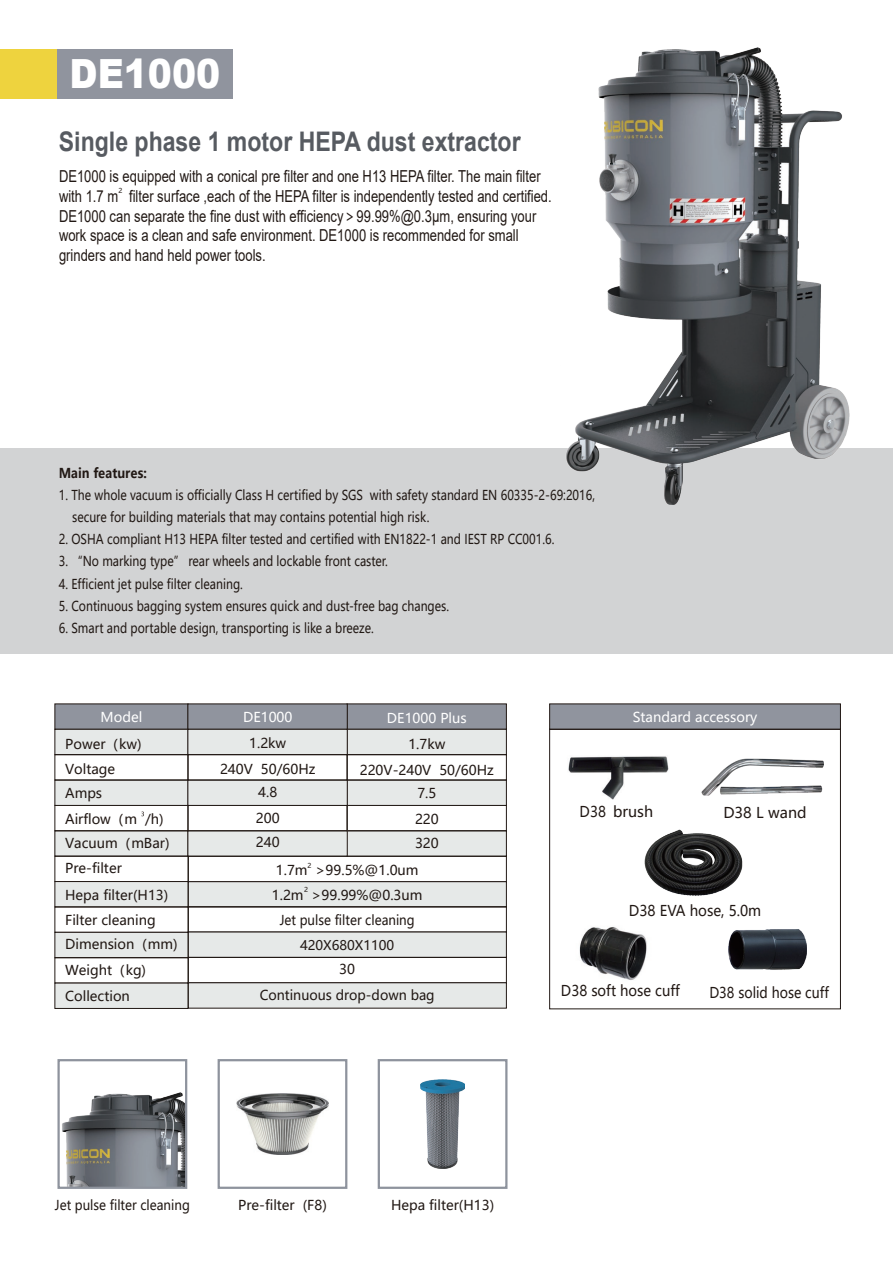
<style>
.page{position:relative;width:893px;height:1263px;background:#fff}
.page>*{position:absolute;margin:0;border:0;box-sizing:border-box;transform-origin:0 0}
.t1{font:900 40.2px "Arial";color:#fff;scale:.9 1}
.t2{font:700 27px "Arial";color:#575b61;scale:.85 1}
.t3{font:16.5px/19.8px "Arial";color:#211814;scale:.79 1}
.t4{font:14.7px "Microsoft Ya Hei";color:#211814;scale:.92 1}
.t5{font:14.7px "Microsoft Ya Hei";color:#211814;scale:.88 1}
.t6{font:14.7px "Microsoft Ya Hei";color:#211814;scale:.94 1}
.t7{font:14.7px "Microsoft Ya Hei";color:#211814}
.t8{font:13.5px/22.2px "Microsoft Ya Hei";color:#211814;scale:.83 1}
.t9{font:13.5px/25.5px "Microsoft Ya Hei";color:#211814}
.t10{font:13.5px "Microsoft Ya Hei";color:#211814;scale:.91 1}
.t11{font:13.5px "Microsoft Ya Hei";color:#fff}
.t12{font:700 13.5px "Microsoft Ya Hei";color:#211814;scale:.9 1}
.t13{font:13.2px "Microsoft Ya Hei";color:#211814}
.t14{font:6.75px "Microsoft Ya Hei";color:#211814}
.s1{font-family:"Microsoft Ya Hei"}
</style>
<div class="page">
<div style="left:0;top:49px;width:57px;height:50px;background:#eed33e"></div>
<div style="left:57px;top:49px;width:176px;height:50px;background:#90949e"></div>
<div style="left:0;top:448px;width:893px;height:206px;background:#d2d3d4"></div>
<img style="left:62px;top:1093px;width:122px;height:93px">
<div style="left:57px;top:1059px;width:130px;height:130px;border:2px solid #8e939d"></div>
<div style="left:378px;top:1059px;width:129px;height:130px;border:2px solid #8e939d"></div>
<img style="left:421px;top:1080px;width:43px;height:88px">
<img style="left:237px;top:1094px;width:91px;height:60px">
<div style="left:218px;top:1059px;width:129px;height:130px;border:2px solid #8e939d"></div>
<img style="left:579px;top:927px;width:68px;height:53px">
<div style="left:549px;top:703px;width:292px;height:27px;background:#90949e"></div>
<div style="left:549px;top:729px;width:292px;height:280px;border:1px solid #211814"></div>
<img style="left:644px;top:829px;width:99px;height:67px">
<img style="left:728px;top:929px;width:79px;height:41px">
<img style="left:568px;top:756px;width:101px;height:44px">
<img style="left:701px;top:758px;width:123px;height:38px">
<div style="left:55px;top:831px;width:133px;height:25px;background:#e6e9e8"></div>
<div style="left:55px;top:703px;width:133px;height:27px;background:#90949e"></div>
<div style="left:55px;top:729px;width:133px;height:26px;background:#e6e9e8;border:1px solid #211814"></div>
<div style="left:55px;top:856px;width:133px;height:26px;border:1px solid #211814"></div>
<div style="left:55px;top:805px;width:133px;height:26px;border:1px solid #211814"></div>
<div style="left:55px;top:881px;width:133px;height:26px;background:#e6e9e8;border:1px solid #211814"></div>
<div style="left:55px;top:906px;width:133px;height:27px;border:1px solid #211814"></div>
<div style="left:55px;top:932px;width:133px;height:26px;background:#e6e9e8;border:1px solid #211814"></div>
<div style="left:55px;top:957px;width:133px;height:26px;border:1px solid #211814"></div>
<div style="left:55px;top:983px;width:133px;height:26px;background:#e6e9e8;border:1px solid #211814"></div>
<div style="left:55px;top:780px;width:133px;height:26px;background:#e6e9e8;border:1px solid #211814"></div>
<div style="left:55px;top:754px;width:133px;height:26px;border:1px solid #211814"></div>
<svg style="left:141px;top:811px;width:3px;height:5px"></svg>
<div style="left:347px;top:831px;width:159px;height:25px;background:#e6e9e8"></div>
<div style="left:347px;top:703px;width:160px;height:27px;background:#90949e"></div>
<div style="left:347px;top:729px;width:160px;height:26px;background:#e6e9e8;border:1px solid #211814"></div>
<div style="left:347px;top:805px;width:160px;height:26px;border:1px solid #211814"></div>
<div style="left:347px;top:780px;width:160px;height:26px;background:#e6e9e8;border:1px solid #211814"></div>
<div style="left:347px;top:754px;width:160px;height:26px;border:1px solid #211814"></div>
<div style="left:188px;top:831px;width:159px;height:25px;background:#e6e9e8"></div>
<div style="left:187px;top:703px;width:161px;height:27px;background:#90949e"></div>
<div style="left:187px;top:729px;width:161px;height:26px;background:#e6e9e8;border:1px solid #211814"></div>
<div style="left:187px;top:805px;width:161px;height:26px;border:1px solid #211814"></div>
<div style="left:187px;top:780px;width:161px;height:26px;background:#e6e9e8;border:1px solid #211814"></div>
<div style="left:187px;top:754px;width:161px;height:26px;border:1px solid #211814"></div>
<div style="left:188px;top:856px;width:319px;height:26px;border:1px solid #211814"></div>
<div style="left:188px;top:881px;width:319px;height:26px;background:#e6e9e8;border:1px solid #211814"></div>
<div style="left:188px;top:906px;width:319px;height:26px;border:1px solid #211814"></div>
<div style="left:188px;top:932px;width:319px;height:26px;background:#e6e9e8"></div>
<div style="left:188px;top:957px;width:319px;height:26px;border:1px solid #211814"></div>
<div style="left:188px;top:982px;width:319px;height:26px;background:#e6e9e8;border:1px solid #211814"></div>
<img style="left:566px;top:48px;width:284px;height:457px">
<h1 class="t1" style="left:70px;top:44px;width:169px">DE1000</h1>
<h2 class="t2" style="left:59px;top:123px;width:545px">Single phase 1 motor HEPA dust extractor</h2>
<p class="t3" style="left:59px;top:166px;width:625px">DE1000 is equipped with a conical pre filter and one H13 HEPA filter. The main filter with 1.7 m filter surface ,each of the HEPA filter is independently tested and certified.<br>DE1000 can separate the fine dust with efficiency<span class="s1">＞</span>99.99%@0.3μm, ensuring your work space is a clean and safe environment. DE1000 is recommended for small grinders and hand held power tools.</p>
<p class="t14" style="left:119px;top:186px;width:5px">2</p>
<p class="t12" style="left:59px;top:463px;width:99px">Main features:</p>
<p class="t8" style="left:72px;top:483px;width:632px;text-indent:-13px">1. The whole vacuum is officially Class H certified by SGS with safety standard EN 60335-2-69:2016, secure for building materials that may contains potential high risk.</p>
<p class="t8" style="left:59px;top:528px;width:599px">2. OSHA compliant H13 HEPA filter tested and certified with EN1822-1 and IEST RP CC001.6.</p>
<p class="t8" style="left:59px;top:550px;width:398px">3. “No marking type” rear wheels and lockable front caster.</p>
<p class="t8" style="left:59px;top:572px;width:223px">4. Efficient jet pulse filter cleaning.</p>
<p class="t8" style="left:59px;top:594px;width:472px">5. Continuous bagging system ensures quick and dust-free bag changes.</p>
<p class="t8" style="left:59px;top:617px;width:381px">6. Smart and portable design, transporting is like a breeze.</p>
<p class="t11" style="left:101px;top:708px;width:43px">Model</p>
<p class="t11" style="left:633px;top:708px;width:126px">Standard accessory</p>
<p class="t9" style="left:65px;top:756px;width:52px">Voltage</p>
<p class="t11" style="left:243px;top:708px;width:51px">DE1000</p>
<p class="t11" style="left:387px;top:709px;width:81px">DE1000 Plus</p>
<p class="t9" style="left:249px;top:730px;width:39px">1.2kw</p>
<p class="t9" style="left:256px;top:779px;width:25px">4.8<br>200</p>
<p class="t9" style="left:65px;top:731px;width:78px">Power（kw)</p>
<p class="t9" style="left:408px;top:731px;width:39px">1.7kw</p>
<p class="t9" style="left:415px;top:780px;width:25px">7.5<br>220</p>
<p class="t9" style="left:220px;top:756px;width:97px">240V 50/60Hz</p>
<p class="t9" style="left:360px;top:757px;width:136px">220V-240V 50/60Hz</p>
<p class="t9" style="left:65px;top:780px;width:100px">Amps<br>Airflow（m /h)</p>
<p class="t4" style="left:580px;top:802px;width:81px">D38 brush</p>
<p class="t7" style="left:723px;top:803px;width:85px">D38 L wand</p>
<p class="t9" style="left:65px;top:830px;width:106px">Vacuum（mBar)</p>
<p class="t9" style="left:256px;top:829px;width:25px">240</p>
<p class="t9" style="left:415px;top:830px;width:25px">320</p>
<p class="t9" style="left:65px;top:855px;width:58px">Pre-filter</p>
<p class="t14" style="left:308px;top:860px;width:5px">2</p>
<p class="t9" style="left:276px;top:857px;width:144px">1.7m &gt;99.5%@1.0um</p>
<p class="t9" style="left:65px;top:881px;width:105px">Hepa filter(H13)</p>
<p class="t9" style="left:65px;top:906px;width:92px">Filter cleaning</p>
<p class="t14" style="left:304px;top:885px;width:5px">2</p>
<p class="t9" style="left:272px;top:882px;width:152px">1.2m &gt;99.99%@0.3um</p>
<p class="t10" style="left:280px;top:911px;width:150px">Jet pulse filter cleaning</p>
<p class="t6" style="left:629px;top:901px;width:142px">D38 EVA hose, 5.0m</p>
<p class="t9" style="left:65px;top:931px;width:114px">Dimension（mm)<br>Weight（kg)<br>Collection</p>
<p class="t13" style="left:300px;top:936px;width:96px">420X680X1100</p>
<p class="t9" style="left:260px;top:956px;width:176px;line-height:26.2px;text-align:center">30<br>Continuous drop-down bag</p>
<p class="t4" style="left:561px;top:981px;width:131px">D38 soft hose cuff</p>
<p class="t5" style="left:709px;top:982px;width:137px">D38 solid hose cuff</p>
<p class="t10" style="left:55px;top:1196px;width:150px">Jet pulse filter cleaning</p>
<p class="t9" style="left:238px;top:1192px;width:90px">Pre-filter (F8)</p>
<p class="t9" style="left:391px;top:1192px;width:105px">Hepa filter(H13)</p>
</div>
